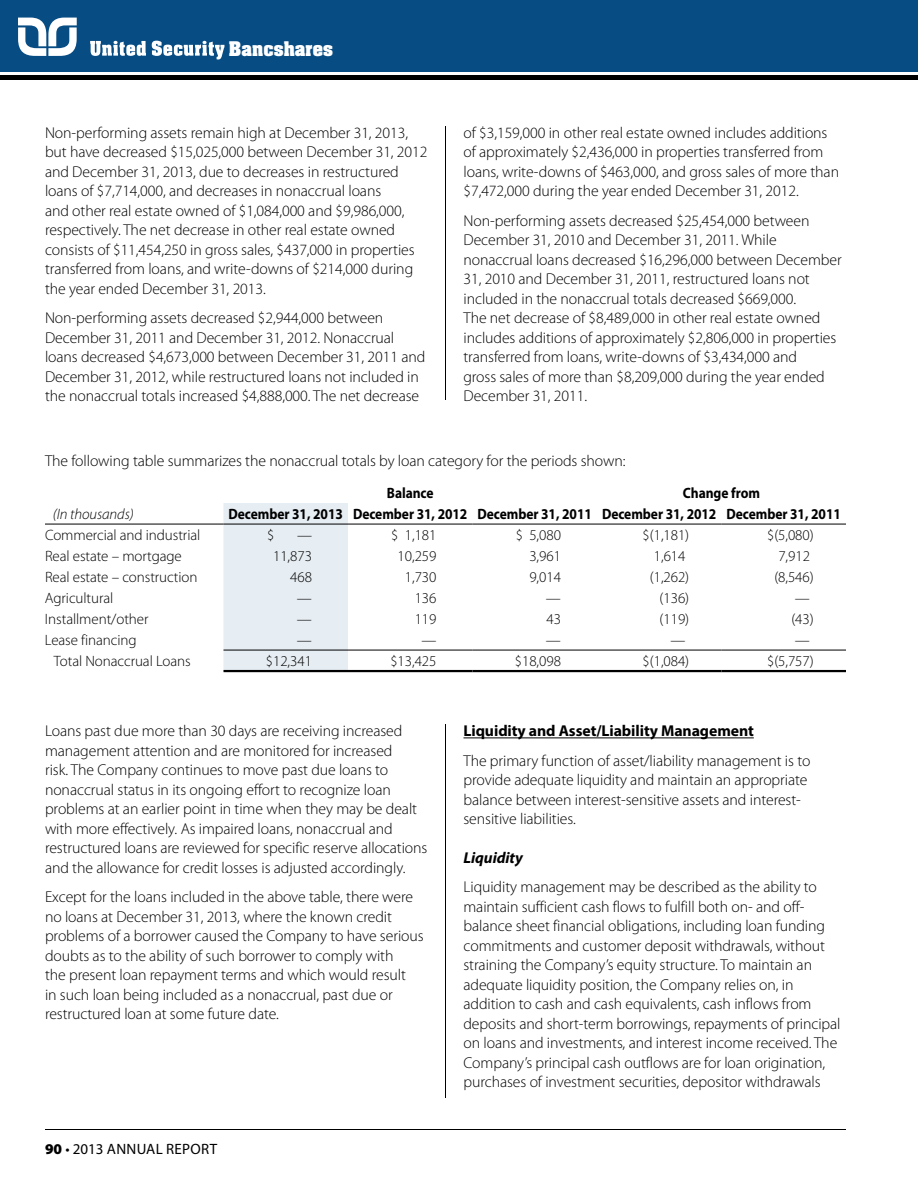
<style>
.page{position:relative;width:918px;height:1188px;background:#fff}
.page>*{position:absolute;margin:0;border:0;box-sizing:border-box;transform-origin:0 0}
.t1{font:700 17.25px "Aachen";letter-spacing:.005em;color:#fff;scale:.96 1}
.t2{font:300 15.75px/19.5px "Myriad Pro";letter-spacing:-.005em;color:#000}
.t3{font:700 15.75px "Myriad Pro";letter-spacing:-.005em;color:#000}
.t4{font:italic 700 15.75px "Myriad Pro";letter-spacing:-.005em;color:#000}
.t5{font:300 15px "Myriad Pro";letter-spacing:-.005em;color:#000}
.t6{font:700 15px "Myriad Pro";letter-spacing:-.005em;color:#000;scale:.9 1}
.t7{font:15px "Myriad Pro";letter-spacing:.02em;color:#000}
.t8{font:italic 300 15px "Myriad Pro";letter-spacing:-.005em;color:#000}
.s1{font-weight:900}
</style>
<div class="page">
<div style="left:0;top:0;width:918px;height:72px;background:#074c83"></div>
<hr style="left:445px;top:126px;width:1px;height:972px;background:#000">
<svg style="left:18px;top:18px;width:59px;height:38px"></svg>
<svg style="left:90px;top:41px;width:56px;height:15px"></svg>
<svg style="left:152px;top:41px;width:72px;height:18px"></svg>
<div style="left:0;top:75px;width:918px;height:5px;background:#000"></div>
<hr style="left:45px;top:1129px;width:801px;height:1px;background:#000">
<div style="left:430px;top:400px;width:31px;height:324px;background:#fff"></div>
<div style="left:224px;top:503px;width:124px;height:167px;background:#e6edf3"></div>
<hr style="left:45px;top:524px;width:179px;height:1px;background:#000">
<hr style="left:224px;top:524px;width:124px;height:1px;background:#000">
<hr style="left:348px;top:524px;width:124px;height:1px;background:#000">
<hr style="left:472px;top:524px;width:125px;height:1px;background:#000">
<hr style="left:597px;top:524px;width:125px;height:1px;background:#000">
<hr style="left:722px;top:524px;width:124px;height:1px;background:#000">
<hr style="left:224px;top:650px;width:124px;height:1px;background:#000">
<hr style="left:348px;top:650px;width:124px;height:1px;background:#000">
<hr style="left:472px;top:650px;width:125px;height:1px;background:#000">
<hr style="left:597px;top:650px;width:125px;height:1px;background:#000">
<hr style="left:722px;top:650px;width:124px;height:1px;background:#000">
<hr style="left:224px;top:670px;width:124px;height:2px;background:#000">
<hr style="left:348px;top:670px;width:124px;height:2px;background:#000">
<hr style="left:472px;top:670px;width:125px;height:2px;background:#000">
<hr style="left:597px;top:670px;width:125px;height:2px;background:#000">
<hr style="left:722px;top:670px;width:124px;height:2px;background:#000">
<hr style="left:464px;top:737px;width:290px;height:1px;background:#000">
<p class="t1" style="left:229px;top:36px;width:110px">Bancshares</p>
<p class="t2" style="left:45px;top:123px;width:384px">Non-performing assets remain high at December 31, 2013, but have decreased $15,025,000 between December 31, 2012 and December 31, 2013, due to decreases in restructured loans of $7,714,000, and decreases in nonaccrual loans<br>and other real estate owned of $1,084,000 and $9,986,000, respectively. The net decrease in other real estate owned consists of $11,454,250 in gross sales, $437,000 in properties transferred from loans, and write-downs of $214,000 during the year ended December 31, 2013.</p>
<p class="t2" style="left:45px;top:308px;width:382px">Non-performing assets decreased $2,944,000 between December 31, 2011 and December 31, 2012. Nonaccrual loans decreased $4,673,000 between December 31, 2011 and December 31, 2012, while restructured loans not included in the nonaccrual totals increased $4,888,000. The net decrease</p>
<p class="t2" style="left:463px;top:123px;width:377px">of $3,159,000 in other real estate owned includes additions of approximately $2,436,000 in properties transferred from loans, write-downs of $463,000, and gross sales of more than $7,472,000 during the year ended December 31, 2012.</p>
<p class="t2" style="left:463px;top:211px;width:380px">Non-performing assets decreased $25,454,000 between December 31, 2010 and December 31, 2011. While nonaccrual loans decreased $16,296,000 between December 31, 2010 and December 31, 2011, restructured loans not included in the nonaccrual totals decreased $669,000.<br>The net decrease of $8,489,000 in other real estate owned includes additions of approximately $2,806,000 in properties transferred from loans, write-downs of $3,434,000 and<br>gross sales of more than $8,209,000 during the year ended December 31, 2011.</p>
<p class="t2" style="left:45px;top:452px;width:582px">The following table summarizes the nonaccrual totals by loan category for the periods shown:</p>
<p class="t6" style="left:387px;top:483px;width:53px">Balance</p>
<p class="t6" style="left:683px;top:483px;width:87px">Change from</p>
<p class="t8" style="left:53px;top:506px;width:82px">(In thousands)</p>
<p class="t6" style="left:229px;top:504px;width:682px">December 31, 2013 December 31, 2012 December 31, 2011 December 31, 2012 December 31, 2011</p>
<p class="t5" style="left:45px;top:527px;width:157px">Commercial and industrial</p>
<p class="t5" style="left:267px;top:527px;width:9px">$</p>
<p class="t5" style="left:297px;top:527px;width:16px">—</p>
<p class="t5" style="left:391px;top:527px;width:47px">$ 1,181</p>
<p class="t5" style="left:516px;top:527px;width:47px">$ 5,080</p>
<p class="t5" style="left:643px;top:527px;width:48px">$(1,181)</p>
<p class="t5" style="left:767px;top:527px;width:48px">$(5,080)</p>
<p class="t5" style="left:45px;top:548px;width:138px">Real estate – mortgage</p>
<p class="t5" style="left:273px;top:548px;width:40px">11,873</p>
<p class="t5" style="left:398px;top:548px;width:40px">10,259</p>
<p class="t5" style="left:529px;top:548px;width:33px">3,961</p>
<p class="t5" style="left:654px;top:548px;width:33px">1,614</p>
<p class="t5" style="left:778px;top:548px;width:33px">7,912</p>
<p class="t5" style="left:45px;top:569px;width:154px">Real estate – construction</p>
<p class="t5" style="left:290px;top:569px;width:23px">468</p>
<p class="t5" style="left:405px;top:569px;width:33px">1,730</p>
<p class="t5" style="left:529px;top:569px;width:33px">9,014</p>
<p class="t5" style="left:650px;top:569px;width:41px">(1,262)</p>
<p class="t5" style="left:774px;top:569px;width:41px">(8,546)</p>
<p class="t5" style="left:45px;top:590px;width:70px">Agricultural</p>
<p class="t5" style="left:297px;top:590px;width:16px">—</p>
<p class="t5" style="left:415px;top:590px;width:23px">136</p>
<p class="t5" style="left:546px;top:590px;width:16px">—</p>
<p class="t5" style="left:660px;top:590px;width:31px">(136)</p>
<p class="t5" style="left:795px;top:590px;width:16px">—</p>
<p class="t5" style="left:45px;top:611px;width:105px">Installment/other</p>
<p class="t5" style="left:297px;top:611px;width:16px">—</p>
<p class="t5" style="left:415px;top:611px;width:23px">119</p>
<p class="t5" style="left:546px;top:611px;width:16px">43</p>
<p class="t5" style="left:660px;top:611px;width:31px">(119)</p>
<p class="t5" style="left:791px;top:611px;width:24px">(43)</p>
<p class="t5" style="left:45px;top:632px;width:93px">Lease financing</p>
<p class="t5" style="left:297px;top:632px;width:16px">—</p>
<p class="t5" style="left:421px;top:632px;width:16px">—</p>
<p class="t5" style="left:546px;top:632px;width:16px">—</p>
<p class="t5" style="left:670px;top:632px;width:16px">—</p>
<p class="t5" style="left:795px;top:632px;width:16px">—</p>
<p class="t5" style="left:54px;top:653px;width:138px">Total Nonaccrual Loans</p>
<p class="t5" style="left:266px;top:653px;width:48px">$12,341</p>
<p class="t5" style="left:390px;top:653px;width:48px">$13,425</p>
<p class="t5" style="left:515px;top:653px;width:48px">$18,098</p>
<p class="t5" style="left:643px;top:653px;width:48px">$(1,084)</p>
<p class="t5" style="left:767px;top:653px;width:48px">$(5,757)</p>
<p class="t2" style="left:45px;top:722px;width:384px">Loans past due more than 30 days are receiving increased management attention and are monitored for increased<br>risk. The Company continues to move past due loans to nonaccrual status in its ongoing effort to recognize loan problems at an earlier point in time when they may be dealt with more effectively. As impaired loans, nonaccrual and restructured loans are reviewed for specific reserve allocations and the allowance for credit losses is adjusted accordingly.</p>
<p class="t2" style="left:45px;top:887px;width:380px">Except for the loans included in the above table, there were no loans at December 31, 2013, where the known credit problems of a borrower caused the Company to have serious doubts as to the ability of such borrower to comply with<br>the present loan repayment terms and which would result<br>in such loan being included as a nonaccrual, past due or restructured loan at some future date.</p>
<p class="t7" style="left:45px;top:1140px;width:174px"><span class="s1">90</span> • 2013 ANNUAL REPORT</p>
<p class="t3" style="left:464px;top:721px;width:292px">Liquidity and Asset/Liability Management</p>
<p class="t2" style="left:464px;top:751px;width:348px">The primary function of asset/liability management is to provide adequate liquidity and maintain an appropriate balance between interest-sensitive assets and interest&shy;sensitive liabilities.</p>
<p class="t4" style="left:464px;top:849px;width:61px">Liquidity</p>
<p class="t2" style="left:464px;top:878px;width:379px">Liquidity management may be described as the ability to maintain sufficient cash flows to fulfill both on- and off&shy;balance sheet financial obligations, including loan funding commitments and customer deposit withdrawals, without straining the Company’s equity structure. To maintain an adequate liquidity position, the Company relies on, in addition to cash and cash equivalents, cash inflows from deposits and short-term borrowings, repayments of principal on loans and investments, and interest income received. The Company’s principal cash outflows are for loan origination, purchases of investment securities, depositor withdrawals</p>
</div>
